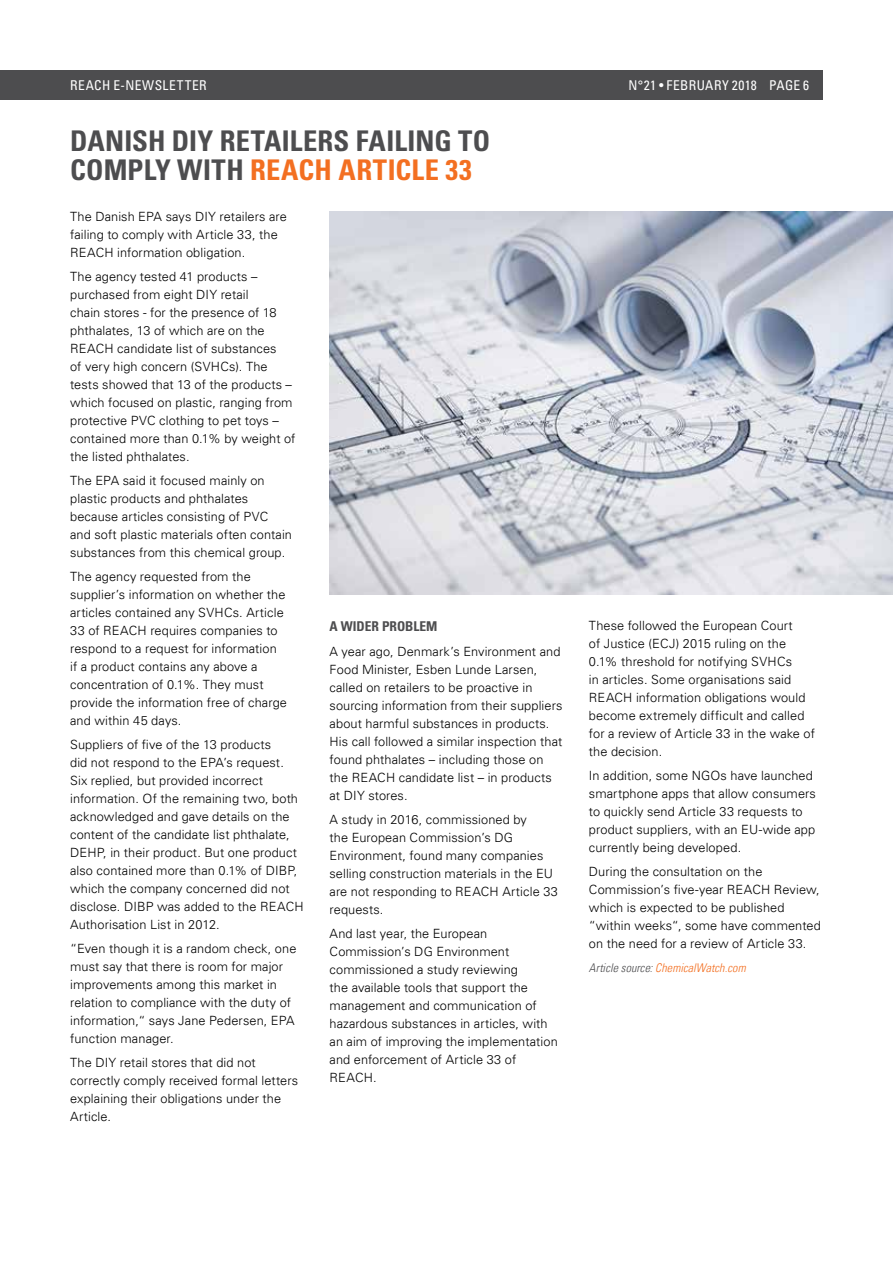
<style>
.page{position:relative;width:893px;height:1263px;background:#fff}
.page>*{position:absolute;margin:0;border:0;box-sizing:border-box;transform-origin:0 0}
.t1{font:700 condensed 28.5px/28.5px "Univers LT";letter-spacing:.005em;color:#4d4d4f}
.t2{font:condensed 13.5px "Univers LT";letter-spacing:.03em;color:#fff}
.t3{font:700 condensed 13.5px "Univers LT";color:#4d4d4f}
.t4{font:300 12.75px/18px "Univers LT";letter-spacing:.01em;color:#000}
.t5{font:italic 300 condensed 12px "Univers LT";letter-spacing:.01em;color:#f36f21}
.s1{color:#f36f21}
.s2{color:#4d4d4f}
</style>
<div class="page">
<div style="left:0;top:70px;width:823px;height:30px;background:#4d4d4f"></div>
<img style="left:330px;top:212px;width:563px;height:382px">
<p class="t2" style="left:70px;top:77px;width:138px">REACH E-NEWSLETTER</p>
<p class="t2" style="left:628px;top:77px;width:182px">N°21 • FEBRUARY 2018 PAGE 6</p>
<h1 class="t1" style="left:70px;top:127px;width:422px">DANISH DIY RETAILERS FAILING TO<br>COMPLY WITH <span class="s1">REACH ARTICLE 33</span></h1>
<p class="t4" style="left:70px;top:208px;width:218px">The Danish EPA says DIY retailers are failing to comply with Article 33, the<br>REACH information obligation.</p>
<p class="t4" style="left:70px;top:268px;width:227px">The agency tested 41 products – purchased from eight DIY retail<br>chain stores - for the presence of 18 phthalates, 13 of which are on the REACH candidate list of substances<br>of very high concern (SVHCs). The tests showed that 13 of the products – which focused on plastic, ranging from protective PVC clothing to pet toys – contained more than 0.1% by weight of the listed phthalates.</p>
<p class="t4" style="left:70px;top:472px;width:223px">The EPA said it focused mainly on plastic products and phthalates because articles consisting of PVC and soft plastic materials often contain substances from this chemical group.</p>
<p class="t4" style="left:70px;top:568px;width:218px">The agency requested from the supplier’s information on whether the articles contained any SVHCs. Article 33 of REACH requires companies to respond to a request for information if a product contains any above a concentration of 0.1%. They must provide the information free of charge and within 45 days.</p>
<p class="t4" style="left:70px;top:736px;width:235px">Suppliers of five of the 13 products<br>did not respond to the EPA’s request.<br>Six replied, but provided incorrect information. Of the remaining two, both acknowledged and gave details on the content of the candidate list phthalate, DEHP, in their product. But one product also contained more than 0.1% of DIBP, which the company concerned did not disclose. DIBP was added to the REACH Authorisation List in 2012.</p>
<p class="t4" style="left:70px;top:940px;width:228px">“Even though it is a random check, one must say that there is room for major improvements among this market in relation to compliance with the duty of information,“ says Jane Pedersen, EPA function manager.</p>
<p class="t4" style="left:70px;top:1054px;width:230px">The DIY retail stores that did not correctly comply received formal letters explaining their obligations under the<br>Article.</p>
<p class="t4" style="left:589px;top:616px;width:227px">These followed the European Court<br>of Justice (ECJ) 2015 ruling on the 0.1% threshold for notifying SVHCs<br>in articles. Some organisations said REACH information obligations would become extremely difficult and called for a review of Article 33 in the wake of the decision.</p>
<p class="t4" style="left:589px;top:766px;width:228px">In addition, some NGOs have launched smartphone apps that allow consumers to quickly send Article 33 requests to product suppliers, with an EU-wide app currently being developed.</p>
<p class="t4" style="left:589px;top:862px;width:233px">During the consultation on the Commission’s five-year REACH Review, which is expected to be published “within weeks“, some have commented on the need for a review of Article 33.</p>
<p class="t5" style="left:589px;top:960px;width:158px"><span class="s2">Article source:</span> ChemicalWatch.com</p>
<p class="t3" style="left:330px;top:618px;width:109px">A WIDER PROBLEM</p>
<p class="t4" style="left:330px;top:643px;width:234px">A year ago, Denmark’s Environment and Food Minister, Esben Lunde Larsen, called on retailers to be proactive in sourcing information from their suppliers about harmful substances in products.<br>His call followed a similar inspection that found phthalates – including those on the REACH candidate list – in products at DIY stores.</p>
<p class="t4" style="left:330px;top:811px;width:230px">A study in 2016, commissioned by<br>the European Commission’s DG<br>Environment, found many companies selling construction materials in the EU are not responding to REACH Article 33 requests.</p>
<p class="t4" style="left:330px;top:925px;width:230px">And last year, the European<br>Commission’s DG Environment commissioned a study reviewing<br>the available tools that support the management and communication of hazardous substances in articles, with an aim of improving the implementation and enforcement of Article 33 of<br>REACH.</p>
</div>
